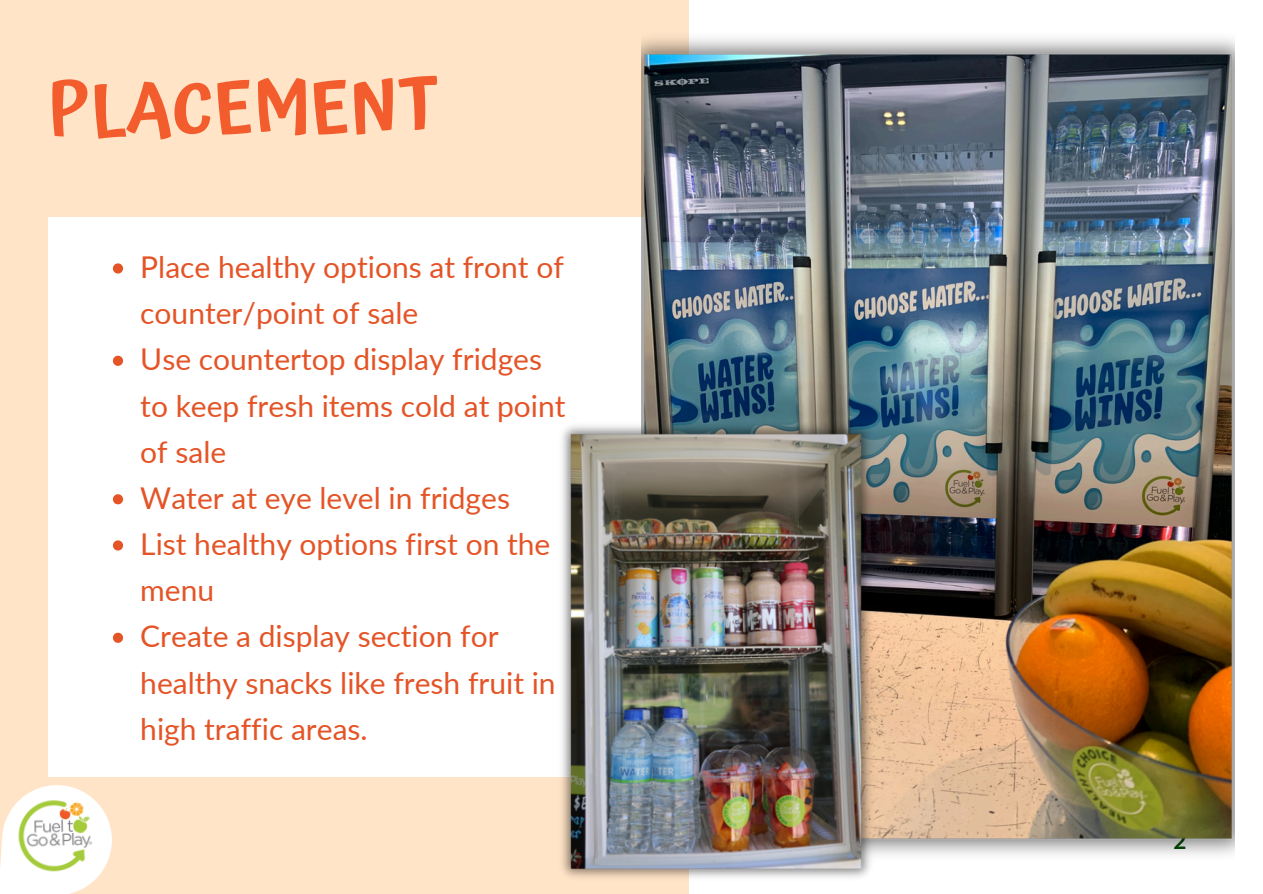
<style>
.page{position:relative;width:1263px;height:894px;background:#fff}
.page>*{position:absolute;margin:0;border:0;box-sizing:border-box;transform-origin:0 0}
.t1{font:600 70.35px "Atma";color:#f35d2d}
.t2{font:30px/46.2px "Lato";color:#e45426}
.t3{font:700 22.5px "Lato";color:#014d06}
</style>
<div class="page">
<div style="left:0;top:0;width:688px;height:893px;background:#ffe4c7"></div>
<div style="left:48px;top:217px;width:645px;height:559px;background:#fff"></div>
<svg style="left:113px;top:263px;width:10px;height:10px"></svg>
<svg style="left:113px;top:355px;width:10px;height:11px"></svg>
<svg style="left:113px;top:494px;width:10px;height:10px"></svg>
<svg style="left:113px;top:540px;width:10px;height:10px"></svg>
<svg style="left:113px;top:632px;width:10px;height:10px"></svg>
<img style="left:641px;top:15px;width:593px;height:840px">
<img style="left:554px;top:409px;width:323px;height:484px">
<svg style="left:0;top:776px;width:145px;height:117px"></svg>
<img style="left:7px;top:786px;width:99px;height:99px">
<p class="t1" style="left:48px;top:66px;width:392px">PLACEMENT</p>
<h1 class="t2" style="left:140px;top:243px;width:425px">Place healthy options at front of counter/point of sale</h1>
<p class="t2" style="left:140px;top:335px;width:427px">Use countertop display fridges to keep fresh items cold at point of sale</p>
<p class="t2" style="left:140px;top:474px;width:371px">Water at eye level in fridges</p>
<p class="t2" style="left:140px;top:520px;width:412px">List healthy options first on the menu</p>
<p class="t2" style="left:140px;top:612px;width:417px">Create a display section for healthy snacks like fresh fruit in high traffic areas.</p>
<p class="t3" style="left:1174px;top:826px;width:15px">2</p>
</div>
